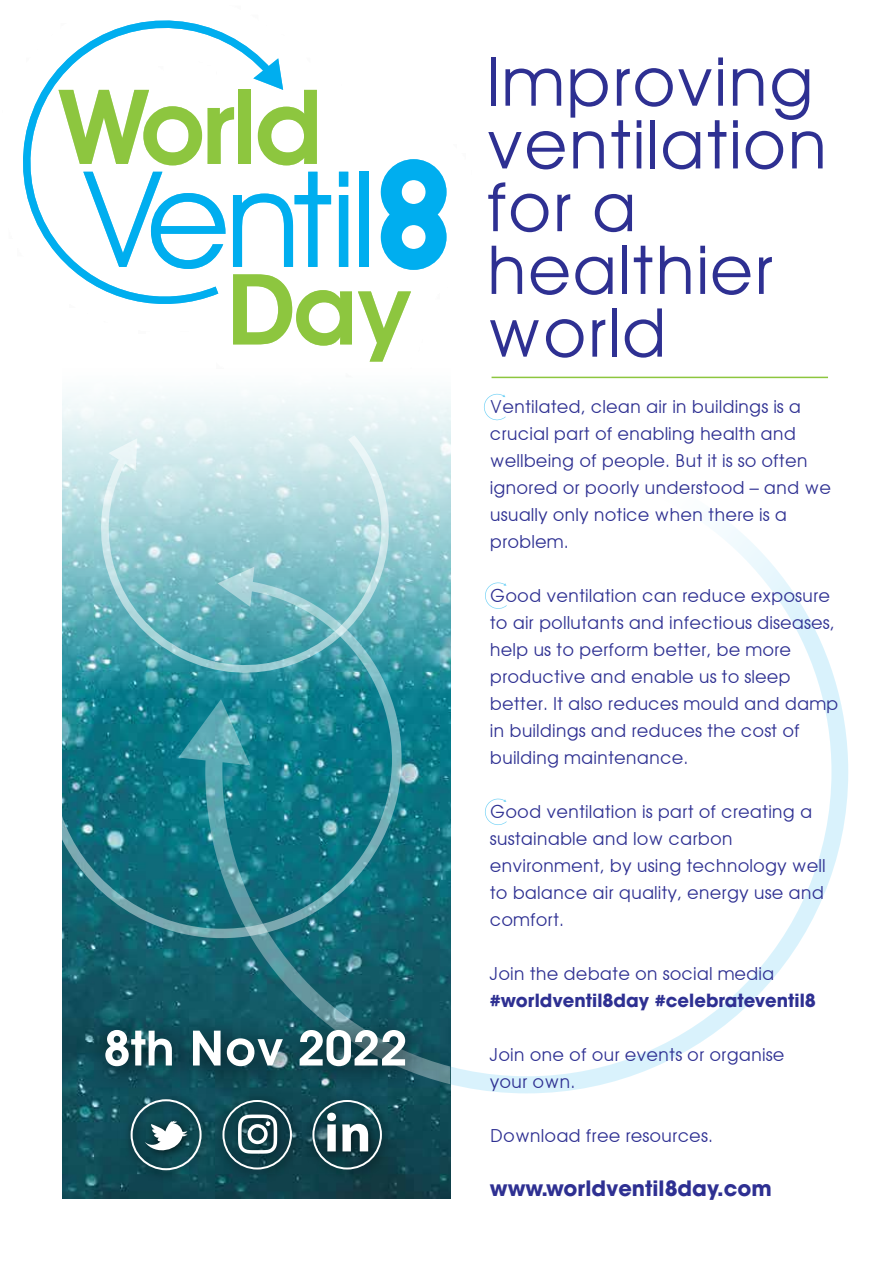
<style>
.page{position:relative;width:893px;height:1263px;background:#fff}
.page>*{position:absolute;margin:0;border:0;box-sizing:border-box;transform-origin:0 0}
.t1{font:67.8px/62.7px "Avant Garde";color:#2e3092}
.t2{font:700 21px "ITC Avant Garde Pro";color:#2e3092}
.t3{font:18px/27px "Avant Garde";color:#2e3092}
.t4{font:700 18px "ITC Avant Garde Pro";color:#2e3092}
</style>
<div class="page">
<svg style="left:451px;top:656px;width:397px;height:437px"></svg>
<img style="left:62px;top:692px;width:389px;height:506px">
<svg style="left:62px;top:394px;width:393px;height:298px"></svg>
<svg style="left:381px;top:159px;width:65px;height:111px"></svg>
<svg style="left:283px;top:172px;width:48px;height:95px"></svg>
<svg style="left:339px;top:172px;width:9px;height:95px"></svg>
<div style="left:359px;top:172px;width:9px;height:95px;background:#00aeef"></div>
<svg style="left:233px;top:283px;width:119px;height:63px"></svg>
<svg style="left:358px;top:291px;width:53px;height:71px"></svg>
<svg style="left:283px;top:89px;width:34px;height:76px"></svg>
<svg style="left:23px;top:20px;width:260px;height:292px"></svg>
<img style="left:117px;top:1104px;width:281px;height:82px">
<svg style="left:131px;top:1104px;width:71px;height:66px"></svg>
<svg style="left:312px;top:1104px;width:70px;height:65px"></svg>
<svg style="left:222px;top:1104px;width:70px;height:65px"></svg>
<hr style="left:492px;top:377px;width:336px;height:1px;background:#8dc63f">
<svg style="left:178px;top:699px;width:272px;height:385px;background:#176c79"></svg>
<svg style="left:62px;top:567px;width:340px;height:371px;background:#21818f"></svg>
<svg style="left:101px;top:435px;width:288px;height:238px;background:#93c9d0"></svg>
<svg style="left:717px;top:521px;width:110px;height:135px"></svg>
<img style="left:74px;top:999px;width:369px;height:105px">
<svg style="left:105px;top:1030px;width:67px;height:36px"></svg>
<svg style="left:193px;top:1031px;width:28px;height:34px"></svg>
<svg style="left:227px;top:1038px;width:56px;height:28px"></svg>
<svg style="left:300px;top:1030px;width:105px;height:36px"></svg>
<svg style="left:485px;top:582px;width:22px;height:27px"></svg>
<svg style="left:484px;top:394px;width:22px;height:26px"></svg>
<svg style="left:485px;top:799px;width:22px;height:26px"></svg>
<h1 class="t1" style="left:486px;top:50px;width:343px">Improving ventilation for a healthier world</h1>
<p class="t3" style="left:490px;top:393px;width:343px">Ventilated, clean air in buildings is a crucial part of enabling health and wellbeing of people. But it is so often ignored or poorly understood – and we usually only notice when there is a problem.</p>
<p class="t3" style="left:490px;top:582px;width:350px">Good ventilation can reduce exposure to air pollutants and infectious diseases, help us to perform better, be more productive and enable us to sleep better. It also reduces mould and damp in buildings and reduces the cost of building maintenance.</p>
<p class="t3" style="left:490px;top:798px;width:337px">Good ventilation is part of creating a sustainable and low carbon environment, by using technology well to balance air quality, energy use and comfort.</p>
<p class="t3" style="left:490px;top:960px;width:286px">Join the debate on social media</p>
<p class="t4" style="left:490px;top:989px;width:328px">#worldventil8day #celebrateventil8</p>
<p class="t3" style="left:490px;top:1041px;width:296px">Join one of our events or organise your own.</p>
<p class="t3" style="left:490px;top:1122px;width:225px">Download free resources.</p>
<p class="t2" style="left:490px;top:1174px;width:284px">www.worldventil8day.com</p>
</div>
